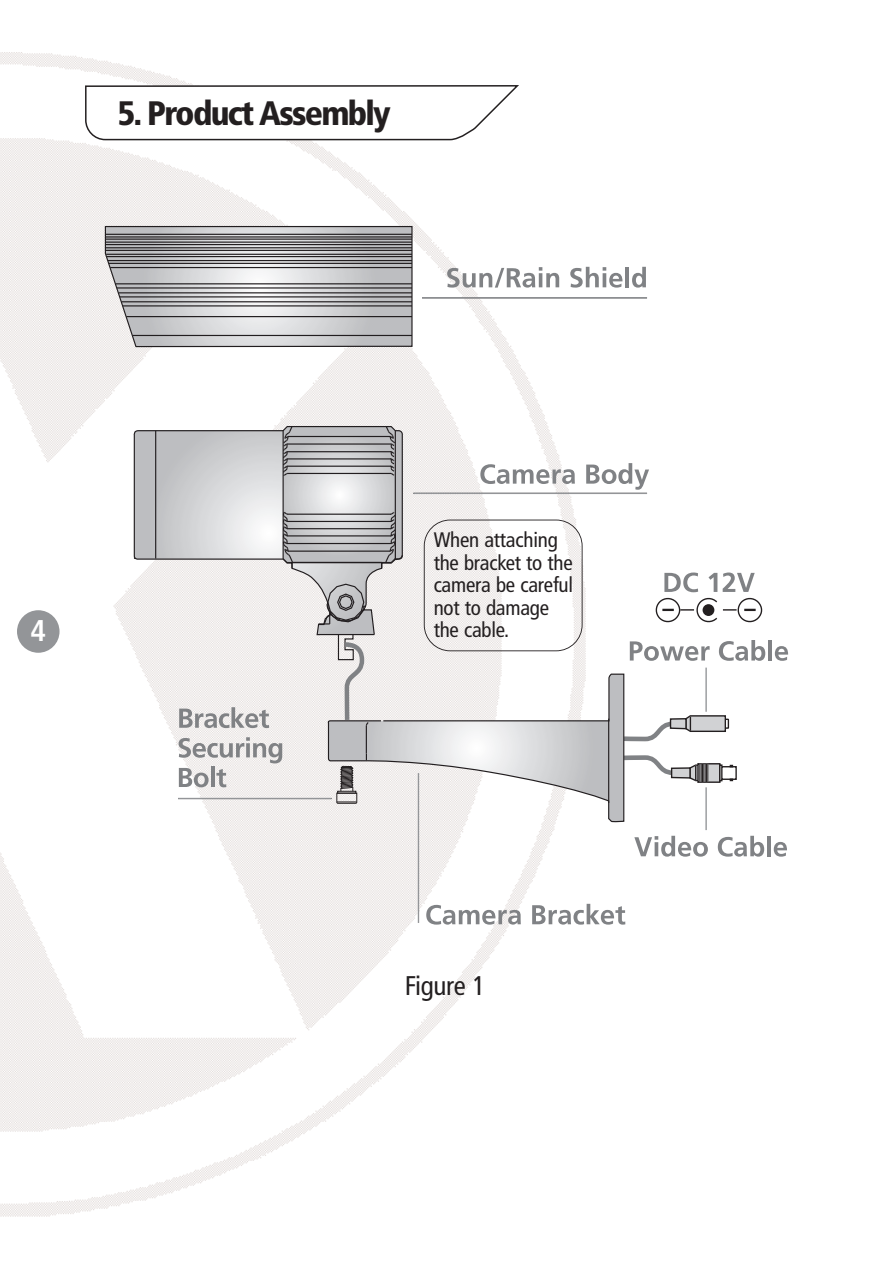
<style>
.page{position:relative;width:893px;height:1263px;background:#fff}
.page>*{position:absolute;margin:0;border:0;box-sizing:border-box;transform-origin:0 0}
.t1{font:900 condensed 33.9px "Frutiger";letter-spacing:-.05em;color:#231f20}
.t2{font:700 condensed 30px "Frutiger";color:#fff}
.t3{font:condensed 27px "Frutiger";letter-spacing:-.01em;color:#231f20}
.t4{font:condensed 21px/22.5px "Frutiger";letter-spacing:-.01em;color:#231f20}
</style>
<div class="page">
<img style="left:0;top:138px;width:586px;height:1079px">
<svg style="left:85px;top:85px;width:434px;height:55px"></svg>
<hr style="left:705px;top:787px;width:2px;height:43px;background:#939598">
<hr style="left:768px;top:640px;width:4px;height:20px;background:#808285">
<svg style="left:775px;top:646px;width:13px;height:15px"></svg>
<svg style="left:634px;top:836px;width:74px;height:21px"></svg>
<svg style="left:718px;top:836px;width:46px;height:21px"></svg>
<hr style="left:767px;top:836px;width:4px;height:20px;background:#808285">
<svg style="left:774px;top:842px;width:13px;height:15px"></svg>
<svg style="left:124px;top:431px;width:279px;height:205px"></svg>
<hr style="left:155px;top:431px;width:1px;height:127px;background:#221e20">
<svg style="left:133px;top:556px;width:4px;height:4px"></svg>
<svg style="left:319px;top:583px;width:47px;height:42px;background:#a9a8aa"></svg>
<hr style="left:319px;top:634px;width:55px;height:1px;background:#221e20">
<svg style="left:105px;top:226px;width:308px;height:122px;background:#c3c4c6"></svg>
<hr style="left:105px;top:234px;width:307px;height:1px;background:#221e20">
<hr style="left:105px;top:236px;width:307px;height:2px;background:#221e20">
<hr style="left:110px;top:267px;width:302px;height:1px;background:#221e20">
<hr style="left:109px;top:263px;width:303px;height:1px;background:#221e20">
<hr style="left:108px;top:260px;width:304px;height:1px;background:#221e20">
<hr style="left:107px;top:256px;width:305px;height:1px;background:#221e20">
<hr style="left:105px;top:250px;width:307px;height:1px;background:#221e20">
<hr style="left:105px;top:247px;width:307px;height:1px;background:#221e20">
<hr style="left:105px;top:244px;width:307px;height:1px;background:#221e20">
<hr style="left:105px;top:242px;width:307px;height:1px;background:#221e20">
<hr style="left:105px;top:239px;width:307px;height:1px;background:#221e20">
<hr style="left:106px;top:254px;width:306px;height:1px;background:#221e20">
<hr style="left:126px;top:316px;width:286px;height:1px;background:#221e20">
<hr style="left:133px;top:335px;width:279px;height:1px;background:#221e20">
<hr style="left:116px;top:283px;width:296px;height:1px;background:#221e20">
<hr style="left:117px;top:287px;width:295px;height:2px;background:#221e20">
<hr style="left:119px;top:292px;width:293px;height:1px;background:#221e20">
<hr style="left:120px;top:296px;width:292px;height:1px;background:#221e20">
<hr style="left:121px;top:301px;width:291px;height:1px;background:#221e20">
<hr style="left:123px;top:305px;width:289px;height:1px;background:#221e20">
<svg style="left:282px;top:425px;width:122px;height:143px;background:#b5b5b7"></svg>
<svg style="left:447px;top:267px;width:112px;height:21px"></svg>
<svg style="left:570px;top:267px;width:52px;height:21px"></svg>
<hr style="left:625px;top:267px;width:4px;height:20px;background:#808285">
<svg style="left:632px;top:267px;width:14px;height:21px"></svg>
<svg style="left:480px;top:464px;width:95px;height:20px"></svg>
<svg style="left:586px;top:463px;width:63px;height:27px"></svg>
<svg style="left:426px;top:905px;width:95px;height:20px"></svg>
<svg style="left:532px;top:904px;width:93px;height:21px"></svg>
<svg style="left:655px;top:572px;width:108px;height:51px"></svg>
<hr style="left:413px;top:493px;width:234px;height:1px;background:#939598">
<hr style="left:422px;top:297px;width:225px;height:1px;background:#939598">
<hr style="left:418px;top:773px;width:1px;height:150px;background:#939598">
<hr style="left:178px;top:798px;width:154px;height:1px;background:#939598">
<svg style="left:179px;top:707px;width:90px;height:21px"></svg>
<svg style="left:179px;top:737px;width:103px;height:50px"></svg>
<svg style="left:326px;top:632px;width:439px;height:190px"></svg>
<div style="left:424px;top:520px;width:159px;height:131px;border:2px solid #231f20;border-radius:26px"></div>
<div style="left:17px;top:610px;width:43px;height:43px;background:#939598;border-radius:50%"></div>
<h1 class="t1" style="left:118px;top:99px;width:275px">5. Product Assembly</h1>
<p class="t4" style="left:434px;top:530px;width:141px">When attaching the bracket to the camera be careful not to damage</p>
<h2 class="t2" style="left:31px;top:618px;width:17px">4</h2>
<p class="t4" style="left:434px;top:620px;width:77px">the cable.</p>
<p class="t3" style="left:405px;top:974px;width:82px">Figure 1</p>
</div>
